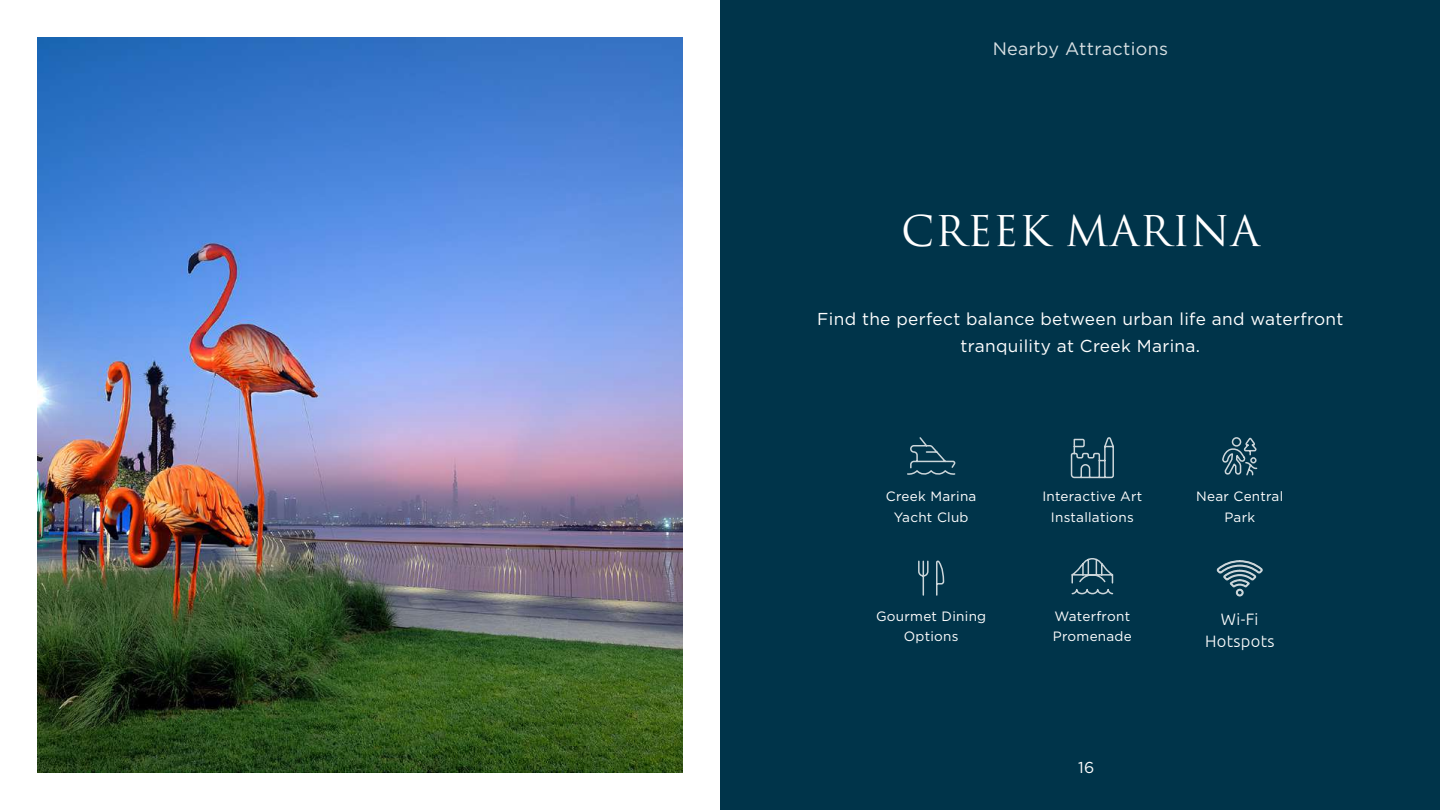
<style>
.page{position:relative;width:1440px;height:810px;background:#fff}
.page>*{position:absolute;margin:0;border:0;box-sizing:border-box;transform-origin:0 0}
.t1{font:41.25px "Trajan Pro";letter-spacing:.02em;color:#fff}
.t2{font:18px "Gotham";letter-spacing:.02em;color:#fff}
.t3{font:17.25px/27px "Gotham";letter-spacing:.02em;color:#fff;text-align:center}
.t4{font:300 16.5px/22.5px "Ubuntu";letter-spacing:.02em;color:#fff;text-align:center}
.t5{font:15.75px "Gotham";color:#fff}
.t6{font:13.5px/20.2px "Gotham";letter-spacing:.02em;color:#fff;text-align:center}
</style>
<div class="page">
<div style="left:720px;top:0;width:720px;height:810px;background:#00344a"></div>
<img style="left:38px;top:38px;width:644px;height:734px">
<svg style="left:918px;top:560px;width:27px;height:36px"></svg>
<svg style="left:1070px;top:437px;width:44px;height:42px"></svg>
<svg style="left:1222px;top:437px;width:36px;height:39px"></svg>
<svg style="left:907px;top:437px;width:49px;height:38px"></svg>
<svg style="left:1071px;top:558px;width:43px;height:37px"></svg>
<svg style="left:1216px;top:560px;width:47px;height:36px"></svg>
<h2 class="t2" style="left:993px;top:38px;width:177px">Nearby Attractions</h2>
<h1 class="t1" style="left:901px;top:205px;width:360px">CREEK MARINA</h1>
<p class="t3" style="left:817px;top:305px;width:528px">Find the perfect balance between urban life and waterfront tranquility at Creek Marina.</p>
<p class="t6" style="left:886px;top:486px;width:92px">Creek Marina<br>Yacht Club</p>
<p class="t6" style="left:1196px;top:486px;width:89px">Near Central<br>Park</p>
<p class="t6" style="left:1042px;top:486px;width:102px">Interactive Art<br>Installations</p>
<p class="t6" style="left:876px;top:606px;width:112px">Gourmet Dining<br>Options</p>
<p class="t6" style="left:1053px;top:606px;width:80px;text-align:left">Waterfront<br>Promenade</p>
<p class="t5" style="left:1078px;top:758px;width:18px">16</p>
<p class="t4" style="left:1205px;top:607px;width:71px">Wi-Fi<br>Hotspots</p>
</div>
